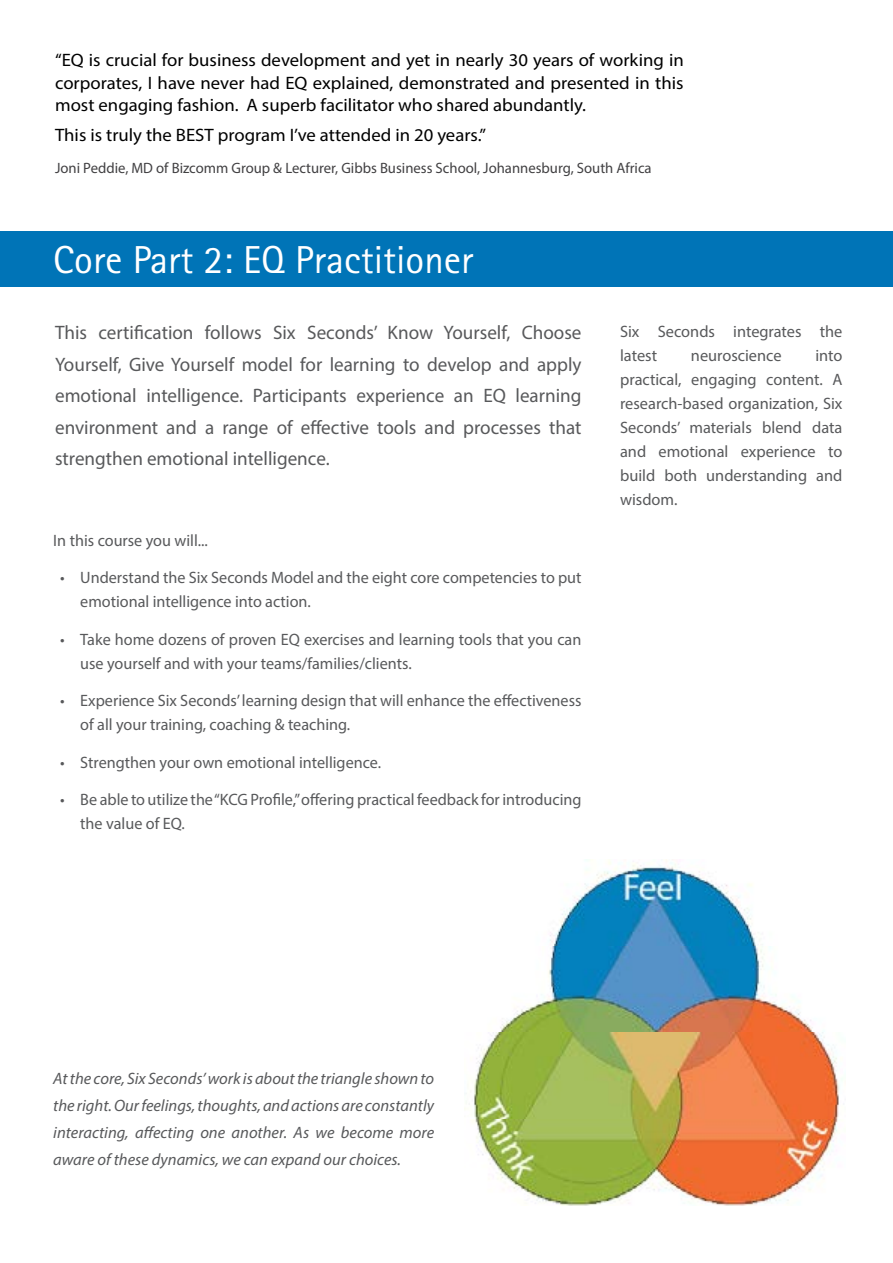
<style>
.page{position:relative;width:893px;height:1263px;background:#fff}
.page>*{position:absolute;margin:0;border:0;box-sizing:border-box;transform-origin:0 0}
.t1{font:39px "Rotis Sans Serif Std";color:#fff}
.t2{font:19.5px/31.5px "Myriad Pro";color:#58595b;text-align:justify}
.t3{font:18px/22.5px "Myriad Pro";color:#000;text-align:justify;scale:1.04 1}
.t4{font:16.5px/24px "Myriad Pro";color:#58595b}
.t5{font:italic 16.5px/27px "Myriad Pro";color:#58595b;text-align:justify}
.t6{font:15px "Myriad Pro";color:#414042}
</style>
<div class="page">
<div style="left:0;top:231px;width:893px;height:56px;background:#0074b7"></div>
<img style="left:464px;top:860px;width:376px;height:346px">
<p class="t3" style="left:55px;top:49px;width:606px">“EQ is crucial for business development and yet in nearly 30 years of working in corporates, I have never had EQ explained, demonstrated and presented in this most engaging fashion. A superb facilitator who shared abundantly.</p>
<p class="t3" style="left:55px;top:123px;width:416px">This is truly the BEST program I’ve attended in 20 years.”</p>
<p class="t6" style="left:55px;top:159px;width:598px">Joni Peddie, MD of Bizcomm Group &amp; Lecturer, Gibbs Business School, Johannesburg, South Africa</p>
<h1 class="t1" style="left:53px;top:236px;width:422px">Core Part 2: EQ Practitioner</h1>
<p class="t2" style="left:55px;top:317px;width:528px">This certification follows Six Seconds’ Know Yourself, Choose Yourself, Give Yourself model for learning to develop and apply emotional intelligence. Participants experience an EQ learning environment and a range of effective tools and processes that strengthen emotional intelligence.</p>
<p class="t4" style="left:53px;top:528px;width:156px">In this course you will...</p>
<p class="t4" style="left:80px;top:565px;width:503px;text-indent:-20px">• Understand the Six Seconds Model and the eight core competencies to put emotional intelligence into action.</p>
<p class="t4" style="left:80px;top:627px;width:503px;text-indent:-20px">• Take home dozens of proven EQ exercises and learning tools that you can use yourself and with your teams/families/clients.</p>
<p class="t4" style="left:80px;top:688px;width:503px;text-indent:-20px">• Experience Six Seconds’ learning design that will enhance the effectiveness of all your training, coaching &amp; teaching.</p>
<p class="t4" style="left:60px;top:750px;width:323px">• Strengthen your own emotional intelligence.</p>
<p class="t4" style="left:80px;top:787px;width:503px;text-indent:-20px">• Be able to utilize the “KCG Profile,” offering practical feedback for introducing the value of EQ.</p>
<p class="t4" style="left:620px;top:319px;width:224px">Six Seconds integrates the latest</p>
<p class="t4" style="left:620px;top:343px;width:224px;text-align:justify;text-indent:195px">into practical, engaging content. A research-based organization, Six Seconds’ materials blend data and emotional experience to build both understanding and wisdom.</p>
<p class="t4" style="left:691px;top:343px;width:92px">neuroscience</p>
<p class="t5" style="left:53px;top:1064px;width:382px">At the core, Six Seconds’ work is about the triangle shown to the right. Our feelings, thoughts, and actions are constantly interacting, affecting one another. As we become more aware of these dynamics, we can expand our choices.</p>
</div>
